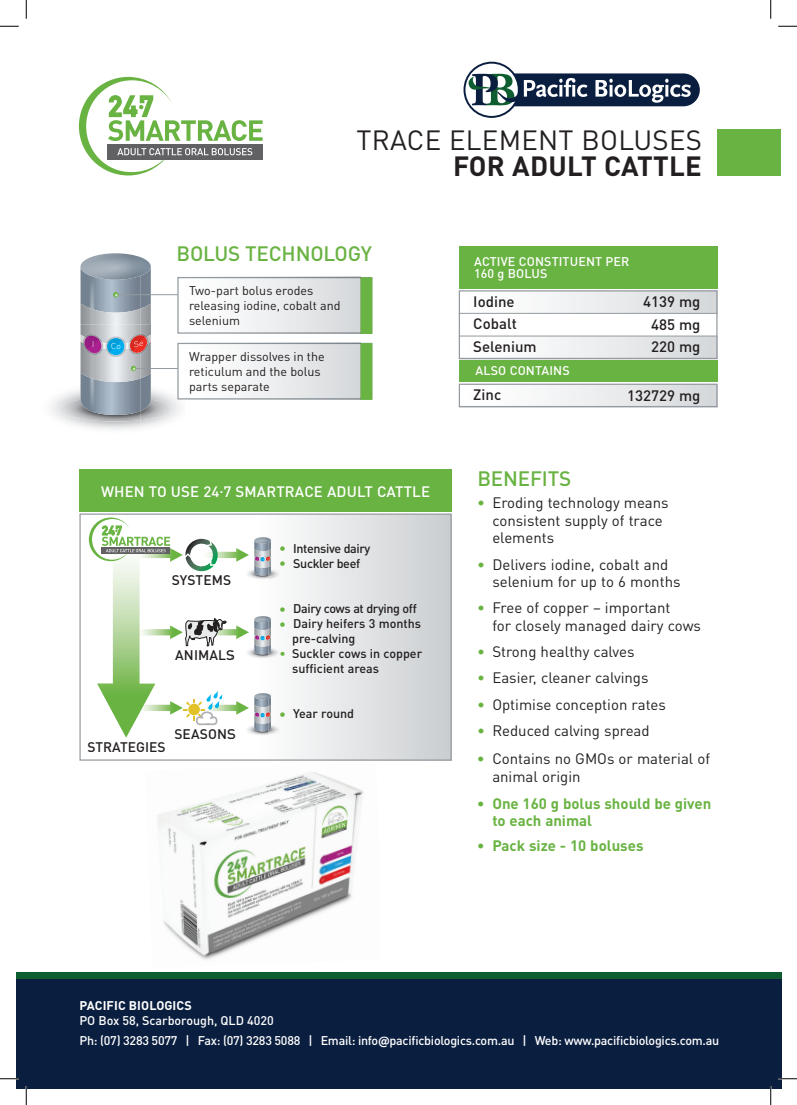
<style>
.page{position:relative;width:797px;height:1105px;background:#fff}
.page>*{position:absolute;margin:0;border:0;box-sizing:border-box;transform-origin:0 0}
.t1{font:27.5px "DIN Pro";letter-spacing:.01em;color:#231f20}
.t2{font:700 27.5px "DIN Pro";letter-spacing:.01em;color:#231f20}
.t3{font:500 20.62px "DIN Pro";letter-spacing:-.01em;color:#69b342}
.t4{font:15px/17.5px "DIN Pro";color:#231f20}
.t5{font:700 15px/17.5px "DIN Pro";color:#69b342}
.t6{font:500 15px/22.5px "DIN Pro";color:#231f20;text-align:center}
.t7{font:500 15px "DIN Pro";letter-spacing:.01em;color:#fff}
.t8{font:500 13.75px "DIN Pro";letter-spacing:.01em;color:#231f20}
.t9{font:500 12.5px/20px "DIN Pro";letter-spacing:-.02em;color:#fff}
.t10{font:12.5px/15px "DIN Pro";color:#231f20}
.t11{font:500 12.5px/15px "DIN Pro";letter-spacing:-.005em;color:#231f20}
.t12{font:500 12.5px "DIN Pro";letter-spacing:-.03em;color:#231f20}
.t13{font:500 12.5px/12.5px "DIN Pro";letter-spacing:.01em;color:#fff}
.t14{font:700 12.5px "DIN Pro";letter-spacing:.01em;color:#fff}
.s1{font-family:"Avenir Next";font-weight:700;color:#69b342}
.s2{color:#69b342}
.s3{font-weight:700;color:#69b342}
.s4{font-family:"Acumin Pro";font-weight:600}
</style>
<div class="page">
<img style="left:157px;top:772px;width:206px;height:188px">
<img style="left:141px;top:399px;width:32px;height:22px">
<img style="left:46px;top:387px;width:95px;height:45px">
<img style="left:80px;top:382px;width:61px;height:33px">
<img style="left:141px;top:356px;width:10px;height:10px">
<img style="left:80px;top:356px;width:61px;height:26px">
<img style="left:141px;top:280px;width:10px;height:24px">
<img style="left:80px;top:280px;width:61px;height:24px">
<img style="left:80px;top:253px;width:71px;height:27px">
<img style="left:106px;top:356px;width:20px;height:1px">
<svg style="left:80px;top:304px;width:71px;height:52px;background:#aca7b5"></svg>
<hr style="left:117px;top:294px;width:66px;height:1px;background:#959ca1">
<svg style="left:113px;top:292px;width:5px;height:5px"></svg>
<div style="left:360px;top:277px;width:12px;height:57px;background:#69b342;border:1px solid #69b342"></div>
<div style="left:177px;top:277px;width:183px;height:57px;background:linear-gradient(to right,#fff,#d7dadc)"></div>
<hr style="left:135px;top:368px;width:65px;height:1px;background:#959ca1">
<svg style="left:131px;top:366px;width:20px;height:45px"></svg>
<div style="left:360px;top:343px;width:12px;height:57px;background:#69b342;border:1px solid #69b342"></div>
<div style="left:177px;top:343px;width:183px;height:56px;background:linear-gradient(to right,#fff,#d7dadc)"></div>
<div style="left:16px;top:972px;width:765px;height:7px;background:#0d5d31"></div>
<div style="left:717px;top:129px;width:64px;height:46px;background:#69b342"></div>
<svg style="left:79px;top:77px;width:183px;height:98px"></svg>
<div style="left:16px;top:979px;width:765px;height:110px;background:#0a1e3f"></div>
<div style="left:459px;top:290px;width:258px;height:23px;background:linear-gradient(to right,#fff,#d7dadc)"></div>
<div style="left:459px;top:336px;width:258px;height:23px;background:linear-gradient(to right,#fff,#d7dadc)"></div>
<div style="left:459px;top:384px;width:258px;height:23px;background:linear-gradient(to right,#fff,#d7dadc)"></div>
<div style="left:459px;top:246px;width:258px;height:42px;background:#69b342"></div>
<hr style="left:459px;top:313px;width:258px;height:1px;background:#959ca1">
<hr style="left:459px;top:336px;width:258px;height:1px;background:#959ca1">
<div style="left:459px;top:290px;width:258px;height:69px;border:1px solid #959ca1"></div>
<div style="left:257px;top:514px;width:194px;height:247px;background:linear-gradient(to right,#fff,#caced0)"></div>
<div style="left:79px;top:469px;width:372px;height:43px;background:#69b342"></div>
<div style="left:79px;top:513px;width:372px;height:248px;border:1px solid #959ca1"></div>
<div style="left:477px;top:73px;width:222px;height:33px;background:#0a1e3f;border-radius:16px"></div>
<svg style="left:464px;top:63px;width:55px;height:54px"></svg>
<div style="left:463px;top:62px;width:56px;height:56px;border:2px solid #0a1e3f;border-radius:50%"></div>
<svg style="left:467px;top:74px;width:51px;height:31px"></svg>
<svg style="left:524px;top:78px;width:63px;height:19px"></svg>
<svg style="left:595px;top:79px;width:96px;height:24px"></svg>
<div style="left:459px;top:361px;width:258px;height:21px;background:#69b342"></div>
<div style="left:459px;top:384px;width:258px;height:23px;border:1px solid #959ca1"></div>
<img style="left:276px;top:556px;width:4px;height:26px">
<img style="left:276px;top:529px;width:4px;height:25px">
<img style="left:276px;top:635px;width:4px;height:26px">
<img style="left:276px;top:607px;width:4px;height:26px">
<img style="left:276px;top:712px;width:4px;height:26px">
<img style="left:276px;top:684px;width:4px;height:26px">
<svg style="left:89px;top:517px;width:187px;height:221px"></svg>
<svg style="left:0;top:25px;width:19px;height:2px"></svg>
<svg style="left:778px;top:25px;width:19px;height:2px"></svg>
<svg style="left:0;top:1078px;width:19px;height:1px"></svg>
<svg style="left:778px;top:1078px;width:19px;height:1px"></svg>
<svg style="left:25px;top:0;width:2px;height:19px"></svg>
<svg style="left:25px;top:1086px;width:2px;height:19px"></svg>
<svg style="left:770px;top:0;width:1px;height:19px"></svg>
<svg style="left:770px;top:1086px;width:1px;height:19px"></svg>
<h1 class="t1" style="left:356px;top:121px;width:347px">TRACE ELEMENT BOLUSES</h1>
<h1 class="t2" style="left:453px;top:147px;width:250px">FOR ADULT CATTLE</h1>
<h2 class="t3" style="left:177px;top:239px;width:197px">BOLUS TECHNOLOGY</h2>
<p class="t10" style="left:189px;top:282px;width:153px">Two-part bolus erodes releasing iodine, cobalt and selenium</p>
<p class="t10" style="left:189px;top:348px;width:137px">Wrapper dissolves in the reticulum and the bolus parts separate</p>
<p class="t7" style="left:101px;top:481px;width:330px">WHEN TO USE 24.7 SMARTRACE ADULT CATTLE</p>
<p class="t8" style="left:172px;top:571px;width:61px">SYSTEMS</p>
<p class="t8" style="left:175px;top:646px;width:61px">ANIMALS</p>
<p class="t8" style="left:87px;top:738px;width:79px">STRATEGIES</p>
<p class="t8" style="left:174px;top:725px;width:62px">SEASONS</p>
<p class="t12" style="left:279px;top:540px;width:92px"><span class="s1">•</span> Intensive dairy</p>
<p class="t12" style="left:279px;top:555px;width:82px"><span class="s1">•</span> Suckler beef</p>
<p class="t12" style="left:279px;top:600px;width:139px"><span class="s1">•</span> Dairy cows at drying off</p>
<p class="t11" style="left:292px;top:616px;width:131px;text-indent:-12px"><span class="s1">•</span> Dairy heifers 3 months pre-calving</p>
<p class="t11" style="left:292px;top:646px;width:132px;text-indent:-12px"><span class="s2">•</span> Suckler cows in copper sufficient areas</p>
<p class="t11" style="left:279px;top:706px;width:76px"><span class="s1">•</span> Year round</p>
<p class="t13" style="left:474px;top:254px;width:157px">ACTIVE CONSTITUENT PER<br>160 g BOLUS</p>
<p class="t6" style="left:473px;top:289px;width:65px;text-align:left">Iodine<br>Cobalt<br>Selenium</p>
<p class="t6" style="left:473px;top:383px;width:30px">Zinc</p>
<p class="t13" style="left:475px;top:364px;width:96px">ALSO CONTAINS</p>
<p class="t6" style="left:643px;top:290px;width:59px">4139 mg<br>485 mg<br>220 mg</p>
<p class="t6" style="left:627px;top:384px;width:75px">132729 mg</p>
<h2 class="t3" style="left:477px;top:464px;width:95px">BENEFITS</h2>
<p class="t4" style="left:492px;top:493px;width:178px;text-indent:-15px"><span class="s2">•</span> Eroding technology means consistent supply of trace elements</p>
<p class="t4" style="left:492px;top:555px;width:190px;text-indent:-15px"><span class="s2">•</span> Delivers iodine, cobalt and selenium for up to 6 months</p>
<p class="t4" style="left:492px;top:598px;width:210px;text-indent:-15px"><span class="s2">•</span> Free of copper – important<br>for closely managed dairy cows</p>
<p class="t4" style="left:477px;top:642px;width:159px"><span class="s2">•</span> Strong healthy calves</p>
<p class="t4" style="left:477px;top:668px;width:173px"><span class="s2">•</span> Easier, cleaner calvings</p>
<p class="t4" style="left:477px;top:695px;width:190px"><span class="s2">•</span> Optimise conception rates</p>
<p class="t4" style="left:477px;top:721px;width:174px"><span class="s2">•</span> Reduced calving spread</p>
<p class="t4" style="left:492px;top:749px;width:219px;text-indent:-15px"><span class="s3">•</span> Contains no GMOs or material of animal origin</p>
<p class="t5" style="left:492px;top:794px;width:220px;text-indent:-15px">• One 160 g bolus should be given to each animal</p>
<p class="t5" style="left:477px;top:836px;width:168px">• Pack size - 10 boluses</p>
<p class="t14" style="left:79px;top:997px;width:114px">PACIFIC BIOLOGICS</p>
<p class="t9" style="left:79px;top:1010px;width:641px">PO Box 58, Scarborough, QLD 4020<br>Ph: (07) 3283 5077 | Fax: (07) 3283 5088 | Email: info<span class="s4">@</span>pacificbiologics.com.au | Web: www.pacificbiologics.com.au</p>
</div>
